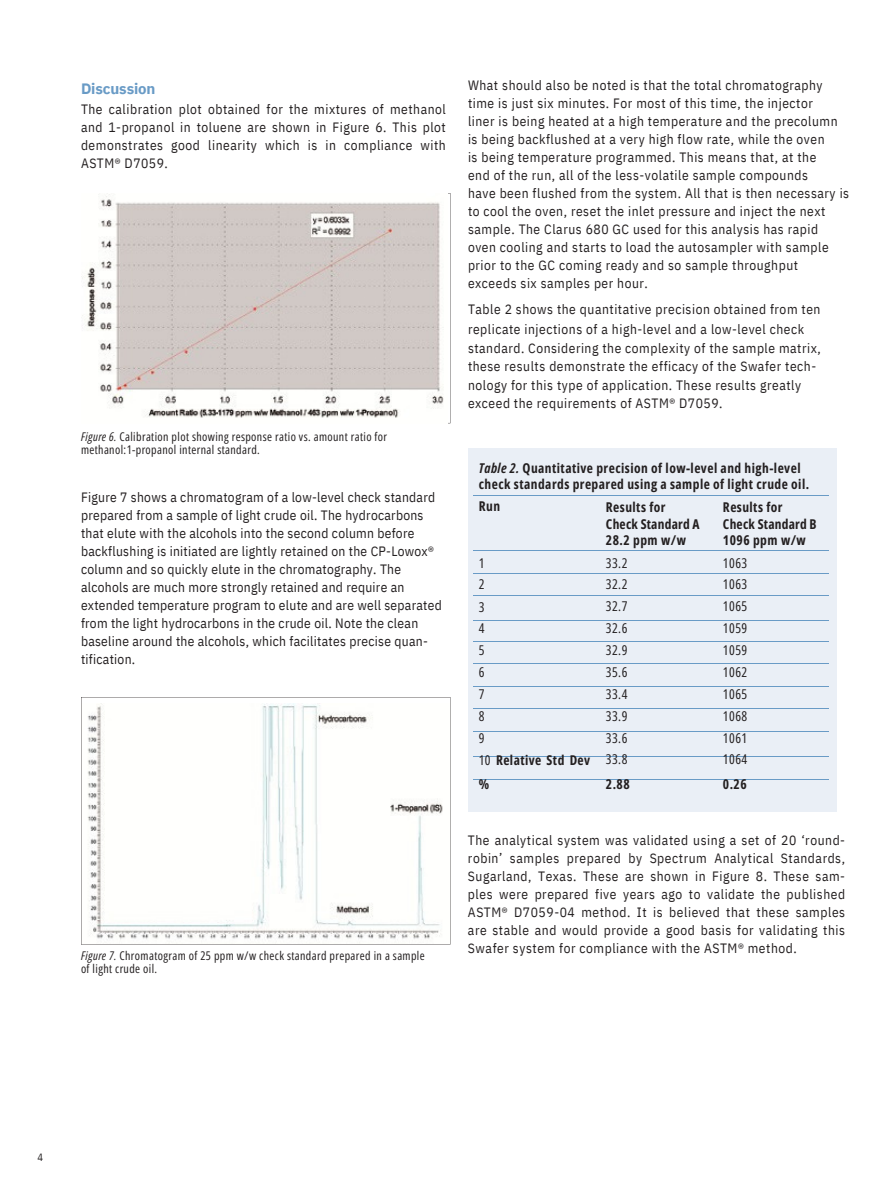
<style>
.page{position:relative;width:891px;height:1188px;background:#fff}
.page>*{position:absolute;margin:0;border:0;box-sizing:border-box;transform-origin:0 0}
.t1{font:700 15px "IBM Plex Sans";letter-spacing:-.01em;color:#699bc6}
.t2{font:13.5px/18px "IBM Plex Sans Cond";letter-spacing:.04em;color:#231f20;text-align:justify}
.t3{font:13.5px/18px "IBM Plex Sans Cond";letter-spacing:.02em;color:#231f20}
.t4{font:700 13.5px/16.4px "Open Sans Condensed";letter-spacing:.035em;color:#231f20}
.t5{font:13.5px/21.9px "Open Sans Condensed";letter-spacing:.03em;color:#231f20;text-align:justify}
.t6{font:12px/13.5px "Open Sans Condensed";letter-spacing:.03em;color:#231f20}
.t7{font:10.5px "IBM Plex Sans Cond";color:#231f20}
.s1{font-style:italic}
.s2{font-weight:400}
</style>
<div class="page">
<div style="left:468px;top:449px;width:369px;height:363px;background:#eaeff6"></div>
<img style="left:81px;top:193px;width:363px;height:225px">
<svg style="left:81px;top:697px;width:369px;height:248px"></svg>
<hr style="left:473px;top:495px;width:356px;height:1px;background:#699bc6">
<hr style="left:473px;top:550px;width:356px;height:1px;background:#699bc6">
<hr style="left:473px;top:573px;width:356px;height:1px;background:#699bc6">
<hr style="left:473px;top:595px;width:356px;height:1px;background:#699bc6">
<hr style="left:473px;top:620px;width:356px;height:1px;background:#699bc6">
<hr style="left:473px;top:641px;width:356px;height:1px;background:#699bc6">
<hr style="left:473px;top:664px;width:356px;height:1px;background:#699bc6">
<hr style="left:473px;top:687px;width:356px;height:1px;background:#699bc6">
<hr style="left:473px;top:709px;width:356px;height:1px;background:#699bc6">
<hr style="left:473px;top:732px;width:356px;height:1px;background:#699bc6">
<hr style="left:473px;top:756px;width:356px;height:1px;background:#699bc6">
<hr style="left:473px;top:779px;width:356px;height:1px;background:#699bc6">
<h3 class="t1" style="left:81px;top:79px;width:76px">Discussion</h3>
<h1 class="t2" style="left:81px;top:100px;width:366px">The calibration plot obtained for the mixtures of methanol and 1-propanol in toluene are shown in Figure 6. This plot demonstrates good linearity which is in compliance with ASTM® D7059.</h1>
<p class="t6" style="left:81px;top:429px;width:308px"><span class="s1">Figure 6.</span> Calibration plot showing response ratio vs. amount ratio for methanol:1-propanol internal standard.</p>
<h3 class="t3" style="left:81px;top:488px;width:362px">Figure 7 shows a chromatogram of a low-level check standard prepared from a sample of light crude oil. The hydrocarbons that elute with the alcohols into the second column before backflushing is initiated are lightly retained on the CP-Lowox® column and so quickly elute in the chromatography. The alcohols are much more strongly retained and require an extended temperature program to elute and are well separated from the light hydrocarbons in the crude oil. Note the clean baseline around the alcohols, which facilitates precise quan&shy;tification.</h3>
<p class="t6" style="left:81px;top:948px;width:345px"><span class="s1">Figure 7.</span> Chromatogram of 25 ppm w/w check standard prepared in a sample of light crude oil.</p>
<p class="t2" style="left:468px;top:76px;width:383px;text-align:left">What should also be noted is that the total chromatography time is just six minutes. For most of this time, the injector<br>liner is being heated at a high temperature and the precolumn is being backflushed at a very high flow rate, while the oven<br>is being temperature programmed. This means that, at the<br>end of the run, all of the less-volatile sample compounds<br>have been flushed from the system. All that is then necessary is to cool the oven, reset the inlet pressure and inject the next sample. The Clarus 680 GC used for this analysis has rapid oven cooling and starts to load the autosampler with sample prior to the GC coming ready and so sample throughput exceeds six samples per hour.</p>
<p class="t2" style="left:468px;top:299px;width:354px;line-height:19.2px;text-align:left">Table 2 shows the quantitative precision obtained from ten replicate injections of a high-level and a low-level check standard. Considering the complexity of the sample matrix, these results demonstrate the efficacy of the Swafer tech&shy;nology for this type of application. These results greatly</p>
<h3 class="t2" style="left:468px;top:394px;width:256px">exceed the requirements of ASTM® D7059.</h3>
<p class="t4" style="left:479px;top:460px;width:332px;line-height:15.8px"><span class="s1">Table 2.</span> Quantitative precision of low-level and high-level check standards prepared using a sample of light crude oil.</p>
<p class="t4" style="left:479px;top:498px;width:23px">Run</p>
<p class="t4" style="left:606px;top:499px;width:95px">Results for<br>Check Standard A<br>28.2 ppm w/w</p>
<p class="t5" style="left:606px;top:551px;width:23px">33.2<br>32.2<br>32.7<br>32.6<br>32.9<br>35.6<br>33.4<br>33.9</p>
<h3 class="t5" style="left:606px;top:727px;width:23px;line-height:21.3px">33.6<br>33.8</h3>
<h3 class="t4" style="left:606px;top:776px;width:25px">2.88</h3>
<h2 class="t4" style="left:723px;top:499px;width:95px">Results for<br>Check Standard B<br>1096 ppm w/w</h2>
<h2 class="t5" style="left:723px;top:551px;width:26px">1063<br>1063<br>1065<br>1059<br>1059<br>1062<br>1065<br>1068<br>1061<br>1064</h2>
<h2 class="t4" style="left:723px;top:776px;width:25px">0.26</h2>
<h3 class="t5" style="left:479px;top:552px;width:7px">1<br>2<br>3<br>4<br>5<br>6<br>7<br>8<br>9</h3>
<h3 class="t4" style="left:479px;top:747px;width:113px;line-height:24.8px"><span class="s2">10</span> Relative Std Dev %</h3>
<p class="t2" style="left:468px;top:831px;width:379px">The analytical system was validated using a set of 20 ‘round&shy;robin’ samples prepared by Spectrum Analytical Standards, Sugarland, Texas. These are shown in Figure 8. These sam&shy;ples were prepared five years ago to validate the published ASTM® D7059-04 method. It is believed that these samples are stable and would provide a good basis for validating this Swafer system for compliance with the ASTM® method.</p>
<h3 class="t7" style="left:38px;top:1151px;width:7px">4</h3>
</div>
